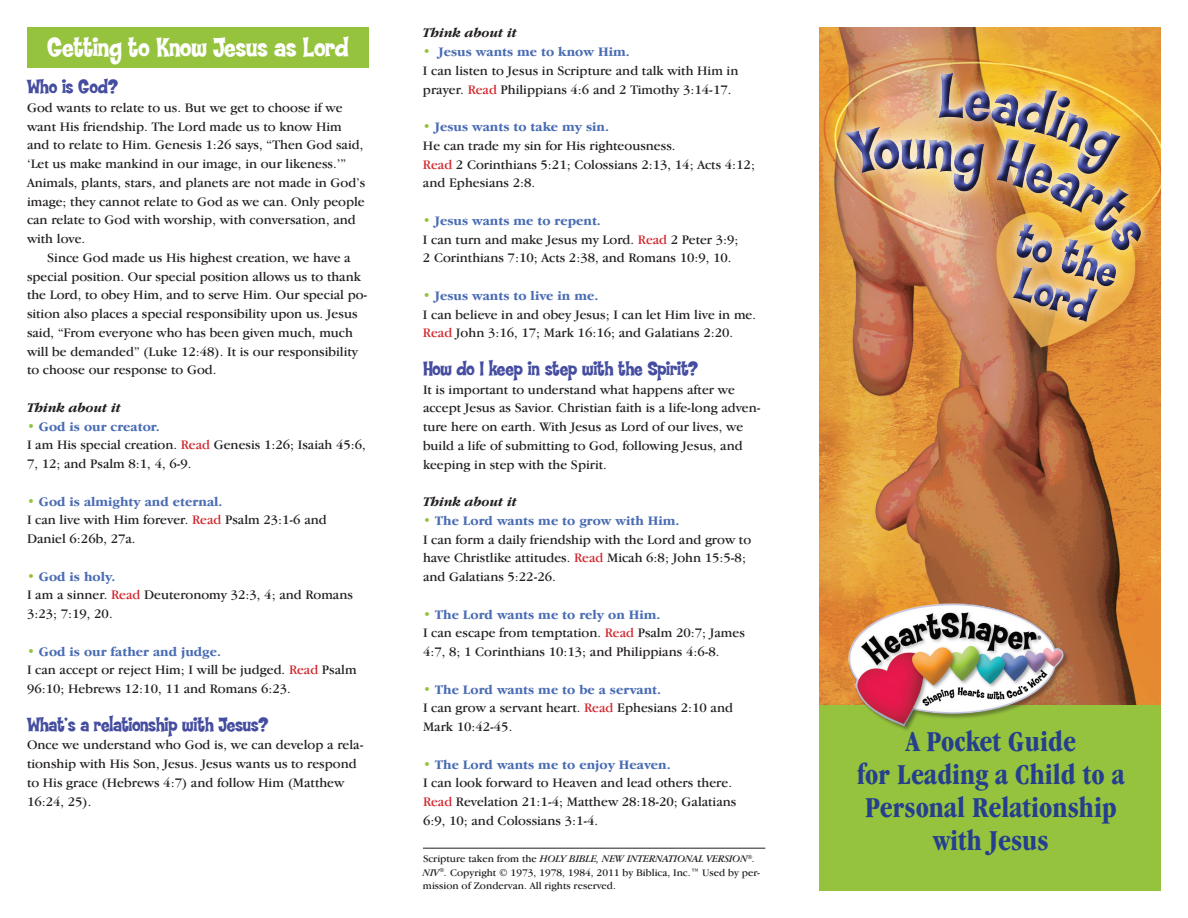
<style>
.page{position:relative;width:1188px;height:918px;background:#fff}
.page>*{position:absolute;margin:0;border:0;box-sizing:border-box;transform-origin:0 0}
.t1{font:64.8px "Typographyof Coop Flaired";color:#454da1}
.t2{font:49.2px/41px "Typographyof Coop Flaired";color:#404a9e}
.t3{font:700 condensed 30px/33px "Garamond IT Cby BT";color:#253f8e;text-align:center}
.t4{font:28.5px "Typographyof Coop Flaired";letter-spacing:-.005em;color:#fff}
.t5{font:21px "Typographyof Coop Flaired";letter-spacing:-.01em;color:#454da0}
.t6{font:13.5px/18.8px "Garamond IT Cby BT";color:#231f20}
.t7{font:italic 700 13.5px "Garamond IT Cby BT";color:#231f20}
.t8{font:10.5px/13.5px "Garamond IT Cby BT";color:#231f20}
.s1{font-weight:700;color:#95c33d}
.s2{font-weight:700;color:#486bb3}
.s3{color:#d1232a}
.s4{font-style:italic}
</style>
<div class="page">
<div style="left:27px;top:27px;width:342px;height:41px;background:#95c33d"></div>
<img style="left:819px;top:27px;width:342px;height:678px">
<div style="left:819px;top:705px;width:342px;height:186px;background:#95c33d"></div>
<img style="left:845px;top:597px;width:224px;height:133px">
<hr style="left:423px;top:848px;width:342px;height:1px;background:#231f20">
<svg style="left:827px;top:42px;width:329px;height:249px;background:#db943d"></svg>
<img style="left:833px;top:50px;width:318px;height:236px">
<svg style="left:844px;top:127px;width:56px;height:48px;background:#dbbc93"></svg>
<img style="left:926px;top:72px;width:220px;height:270px">
<h3 class="t4" style="left:47px;top:32px;width:303px">Getting to Know Jesus as Lord</h3>
<h3 class="t5" style="left:27px;top:75px;width:92px">Who is God?</h3>
<p class="t6" style="left:27px;top:98px;width:340px">God wants to relate to us. But we get to choose if we want His friendship. The Lord made us to know Him and to relate to Him. Genesis 1:26 says, “Then God said, ‘Let us make mankind in our image, in our likeness.’” Animals, plants, stars, and planets are not made in God’s image; they cannot relate to God as we can. Only people can relate to God with worship, with conversation, and with love.</p>
<p class="t6" style="left:27px;top:248px;width:342px;text-indent:20px">Since God made us His highest creation, we have a special position. Our special position allows us to thank the Lord, to obey Him, and to serve Him. Our special po&shy;sition also places a special responsibility upon us. Jesus said, “From everyone who has been given much, much will be demanded” (Luke 12:48). It is our responsibility to choose our response to God.</p>
<p class="t7" style="left:27px;top:399px;width:95px">Think about it</p>
<p class="t6" style="left:27px;top:417px;width:340px"><span class="s1">•</span> <span class="s2">God is our creator.<br></span>I am His special creation. <span class="s3">Read</span> Genesis 1:26; Isaiah 45:6,<br>7, 12; and Psalm 8:1, 4, 6-9.</p>
<p class="t6" style="left:27px;top:492px;width:301px"><span class="s1">•</span> <span class="s2">God is almighty and eternal.<br></span>I can live with Him forever. <span class="s3">Read</span> Psalm 23:1-6 and<br>Daniel 6:26b, 27a.</p>
<p class="t6" style="left:27px;top:567px;width:327px"><span class="s1">•</span> <span class="s2">God is holy.<br></span>I am a sinner. <span class="s3">Read</span> Deuteronomy 32:3, 4; and Romans<br>3:23; 7:19, 20.</p>
<p class="t6" style="left:27px;top:642px;width:331px"><span class="s1">•</span> <span class="s2">God is our father and judge.<br></span>I can accept or reject Him; I will be judged. <span class="s3">Read</span> Psalm<br>96:10; Hebrews 12:10, 11 and Romans 6:23.</p>
<h3 class="t5" style="left:27px;top:713px;width:243px">What’s a relationship with Jesus?</h3>
<p class="t6" style="left:27px;top:735px;width:338px">Once we understand who God is, we can develop a rela&shy;tionship with His Son, Jesus. Jesus wants us to respond to His grace (Hebrews 4:7) and follow Him (Matthew 16:24, 25).</p>
<p class="t7" style="left:423px;top:25px;width:95px">Think about it</p>
<p class="t6" style="left:423px;top:42px;width:317px"><span class="s1">•</span> <span class="s2">Jesus wants me to know Him.<br></span>I can listen to Jesus in Scripture and talk with Him in prayer. <span class="s3">Read</span> Philippians 4:6 and 2 Timothy 3:14-17.</p>
<p class="t6" style="left:423px;top:117px;width:334px"><span class="s1">•</span> <span class="s2">Jesus wants to take my sin.<br></span>He can trade my sin for His righteousness.<br><span class="s3">Read</span> 2 Corinthians 5:21; Colossians 2:13, 14; Acts 4:12; and Ephesians 2:8.</p>
<p class="t6" style="left:423px;top:211px;width:317px"><span class="s1">•</span> <span class="s2">Jesus wants me to repent.<br></span>I can turn and make Jesus my Lord. <span class="s3">Read</span> 2 Peter 3:9;<br>2 Corinthians 7:10; Acts 2:38, and Romans 10:9, 10.</p>
<p class="t6" style="left:423px;top:286px;width:335px"><span class="s1">•</span> <span class="s2">Jesus wants to live in me.<br></span>I can believe in and obey Jesus; I can let Him live in me.<br><span class="s3">Read</span> John 3:16, 17; Mark 16:16; and Galatians 2:20.</p>
<h3 class="t5" style="left:423px;top:357px;width:276px">How do I keep in step with the Spirit?</h3>
<p class="t6" style="left:423px;top:380px;width:339px">It is important to understand what happens after we accept Jesus as Savior. Christian faith is a life-long adven&shy;ture here on earth. With Jesus as Lord of our lives, we build a life of submitting to God, following Jesus, and keeping in step with the Spirit.</p>
<p class="t7" style="left:423px;top:494px;width:95px">Think about it</p>
<p class="t6" style="left:423px;top:511px;width:330px"><span class="s1">•</span> <span class="s2">The Lord wants me to grow with Him.<br></span>I can form a daily friendship with the Lord and grow to have Christlike attitudes. <span class="s3">Read</span> Micah 6:8; John 15:5-8; and Galatians 5:22-26.</p>
<p class="t6" style="left:423px;top:605px;width:324px"><span class="s1">•</span> <span class="s2">The Lord wants me to rely on Him.<br></span>I can escape from temptation. <span class="s3">Read</span> Psalm 20:7; James<br>4:7, 8; 1 Corinthians 10:13; and Philippians 4:6-8.</p>
<p class="t6" style="left:423px;top:680px;width:312px"><span class="s1">•</span> <span class="s2">The Lord wants me to be a servant.<br></span>I can grow a servant heart. <span class="s3">Read</span> Ephesians 2:10 and<br>Mark 10:42-45.</p>
<p class="t6" style="left:423px;top:755px;width:315px"><span class="s1">•</span> <span class="s2">The Lord wants me to enjoy Heaven.<br></span>I can look forward to Heaven and lead others there.<br><span class="s3">Read</span> Revelation 21:1-4; Matthew 28:18-20; Galatians 6:9, 10; and Colossians 3:1-4.</p>
<p class="t8" style="left:423px;top:852px;width:339px">Scripture taken from the <span class="s4">HOLY BIBLE, NEW INTERNATIONAL VERSION</span><sup>®</sup><span class="s4">.<br>NIV</span><sup>®</sup><span class="s4">.</span> Copyright © 1973, 1978, 1984, 2011 by Biblica, Inc.™ Used by per&shy;mission of Zondervan. All rights reserved.</p>
<h1 class="t1" style="left:900px;top:113px;width:27px">u</h1>
<h2 class="t2" style="left:1024px;top:222px;width:107px;rotate:19deg">to the<br>Lord</h2>
<h3 class="t3" style="left:857px;top:724px;width:269px">A Pocket Guide<br>for Leading a Child to a<br>Personal Relationship with Jesus</h3>
</div>
